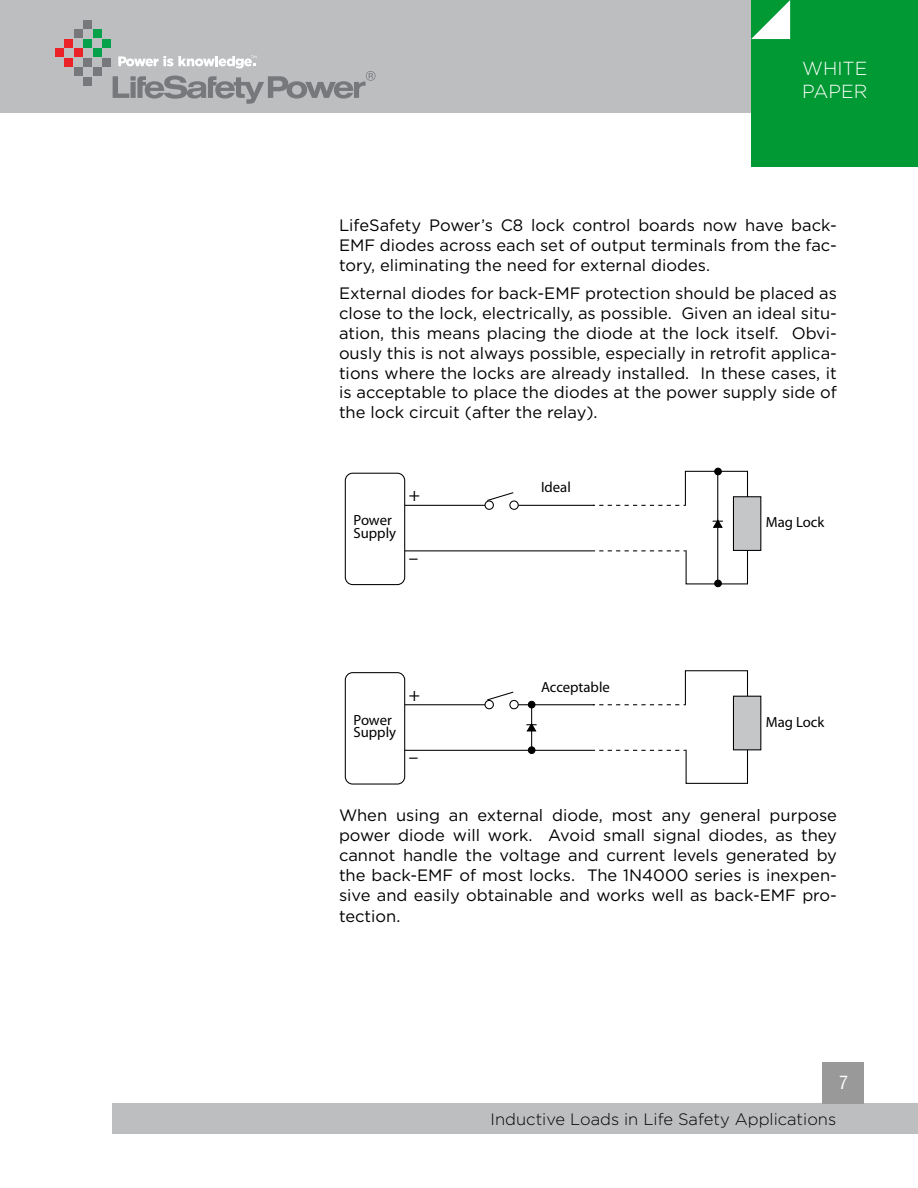
<style>
.page{position:relative;width:918px;height:1188px;background:#fff}
.page>*{position:absolute;margin:0;border:0;box-sizing:border-box;transform-origin:0 0}
.t1{font:300 18.9px/22.6px "Gotham";color:#fff}
.t2{font:18.9px "Myriad Pro";color:#000}
.t3{font:condensed 18px "Helvetica LT Std";color:#fff}
.t4{font:16.5px/19.8px "Gotham";color:#000;text-align:justify}
.t5{font:300 16.5px "Gotham";color:#000}
.t6{font:14.7px/12.6px "Myriad Pro";color:#000}
</style>
<div class="page">
<hr style="left:0;top:0;width:1px;height:167px;background:#093">
<hr style="left:0;top:1104px;width:1px;height:30px;background:#bcbec0">
<div style="left:0;top:0;width:918px;height:112px;background:#bcbec0"></div>
<div style="left:55px;top:49px;width:8px;height:8px;background:#eb2227"></div>
<div style="left:65px;top:39px;width:8px;height:8px;background:#eb2227"></div>
<div style="left:74px;top:49px;width:8px;height:8px;background:#eb2227"></div>
<div style="left:65px;top:58px;width:8px;height:8px;background:#eb2227"></div>
<div style="left:74px;top:68px;width:8px;height:8px;background:#77787b"></div>
<div style="left:84px;top:58px;width:8px;height:8px;background:#77787b"></div>
<div style="left:93px;top:68px;width:8px;height:8px;background:#77787b"></div>
<div style="left:103px;top:58px;width:8px;height:8px;background:#77787b"></div>
<div style="left:74px;top:30px;width:8px;height:8px;background:#77787b"></div>
<div style="left:84px;top:20px;width:8px;height:8px;background:#77787b"></div>
<div style="left:84px;top:77px;width:8px;height:8px;background:#77787b"></div>
<div style="left:84px;top:39px;width:8px;height:8px;background:#06a14b"></div>
<div style="left:93px;top:30px;width:8px;height:8px;background:#06a14b"></div>
<div style="left:103px;top:39px;width:8px;height:8px;background:#06a14b"></div>
<div style="left:93px;top:49px;width:8px;height:8px;background:#06a14b"></div>
<svg style="left:113px;top:56px;width:263px;height:48px"></svg>
<div style="left:751px;top:0;width:167px;height:167px;background:#093"></div>
<svg style="left:751px;top:0;width:39px;height:39px"></svg>
<div style="left:112px;top:1104px;width:806px;height:30px;background:#bcbec0"></div>
<div style="left:823px;top:1063px;width:41px;height:41px;background:#999"></div>
<hr style="left:397px;top:505px;width:92px;height:1px;background:#000">
<hr style="left:514px;top:505px;width:80px;height:1px;background:#000">
<hr style="left:397px;top:550px;width:196px;height:1px;background:#000">
<div style="left:485px;top:501px;width:8px;height:8px;background:#fff;border-radius:50%"></div>
<div style="left:485px;top:500px;width:9px;height:10px;border:1px solid #000;border-radius:50%"></div>
<div style="left:510px;top:501px;width:8px;height:8px;background:#fff;border-radius:50%"></div>
<div style="left:509px;top:500px;width:10px;height:10px;border:1px solid #000;border-radius:50%"></div>
<div style="left:714px;top:468px;width:8px;height:7px;border:1px solid #000;border-radius:50%"></div>
<div style="left:714px;top:580px;width:8px;height:7px;border:1px solid #000;border-radius:50%"></div>
<svg style="left:486px;top:492px;width:29px;height:10px"></svg>
<div style="left:345px;top:473px;width:60px;height:112px;background:#fff;border-radius:7px"></div>
<div style="left:345px;top:473px;width:60px;height:112px;border:1px solid #000;border-radius:7px"></div>
<div style="left:733px;top:497px;width:28px;height:53px;background:#c4c6c8"></div>
<div style="left:733px;top:496px;width:28px;height:55px;border:1px solid #000"></div>
<svg style="left:593px;top:470px;width:156px;height:115px"></svg>
<hr style="left:397px;top:704px;width:92px;height:1px;background:#000">
<hr style="left:514px;top:704px;width:80px;height:1px;background:#000">
<hr style="left:397px;top:750px;width:196px;height:1px;background:#000">
<div style="left:485px;top:700px;width:8px;height:9px;background:#fff;border-radius:50%"></div>
<div style="left:485px;top:700px;width:9px;height:9px;border:1px solid #000;border-radius:50%"></div>
<div style="left:510px;top:700px;width:8px;height:9px;background:#fff;border-radius:50%"></div>
<div style="left:509px;top:700px;width:10px;height:9px;border:1px solid #000;border-radius:50%"></div>
<div style="left:528px;top:701px;width:7px;height:7px;background:#000;border-radius:50%"></div>
<div style="left:528px;top:701px;width:7px;height:7px;border:1px solid #000;border-radius:50%"></div>
<div style="left:528px;top:747px;width:7px;height:7px;background:#000;border-radius:50%"></div>
<div style="left:528px;top:746px;width:7px;height:8px;border:1px solid #000;border-radius:50%"></div>
<svg style="left:486px;top:691px;width:29px;height:10px"></svg>
<div style="left:345px;top:673px;width:60px;height:111px;background:#fff;border-radius:7px"></div>
<div style="left:345px;top:672px;width:60px;height:113px;border:1px solid #000;border-radius:7px"></div>
<svg style="left:593px;top:670px;width:156px;height:114px"></svg>
<div style="left:733px;top:696px;width:28px;height:54px;background:#c4c6c8"></div>
<div style="left:733px;top:696px;width:28px;height:54px;border:1px solid #000"></div>
<hr style="left:531px;top:705px;width:1px;height:45px;background:#000">
<svg style="left:526px;top:724px;width:11px;height:7px"></svg>
<p class="t1" style="left:802px;top:57px;width:67px">WHITE<br>PAPER</p>
<p class="t4" style="left:339px;top:215px;width:500px">LifeSafety Power’s C8 lock control boards now have back-EMF diodes across each set of output terminals from the fac&shy;tory, eliminating the need for external diodes.</p>
<p class="t4" style="left:339px;top:283px;width:500px">External diodes for back-EMF protection should be placed as close to the lock, electrically, as possible. Given an ideal situ&shy;ation, this means placing the diode at the lock itself. Obvi&shy;ously this is not always possible, especially in retrofit applica&shy;tions where the locks are already installed. In these cases, it is acceptable to place the diodes at the power supply side of the lock circuit (after the relay).</p>
<p class="t2" style="left:409px;top:483px;width:13px">+</p>
<p class="t6" style="left:541px;top:481px;width:31px">Ideal</p>
<p class="t6" style="left:354px;top:514px;width:44px">Power<br>Supply</p>
<p class="t6" style="left:766px;top:516px;width:60px">Mag Lock</p>
<p class="t2" style="left:409px;top:546px;width:11px">–</p>
<p class="t2" style="left:409px;top:683px;width:13px">+</p>
<p class="t6" style="left:541px;top:680px;width:70px">Acceptable</p>
<p class="t6" style="left:354px;top:713px;width:44px">Power<br>Supply</p>
<p class="t6" style="left:766px;top:715px;width:60px">Mag Lock</p>
<p class="t2" style="left:409px;top:745px;width:11px">–</p>
<p class="t4" style="left:339px;top:805px;width:500px">When using an external diode, most any general purpose power diode will work. Avoid small signal diodes, as they cannot handle the voltage and current levels generated by the back-EMF of most locks. The 1N4000 series is inexpen&shy;sive and easily obtainable and works well as back-EMF pro-</p>
<p class="t4" style="left:339px;top:906px;width:60px">tection.</p>
<p class="t3" style="left:839px;top:1071px;width:10px">7</p>
<p class="t5" style="left:491px;top:1108px;width:347px">Inductive Loads in Life Safety Applications</p>
</div>
